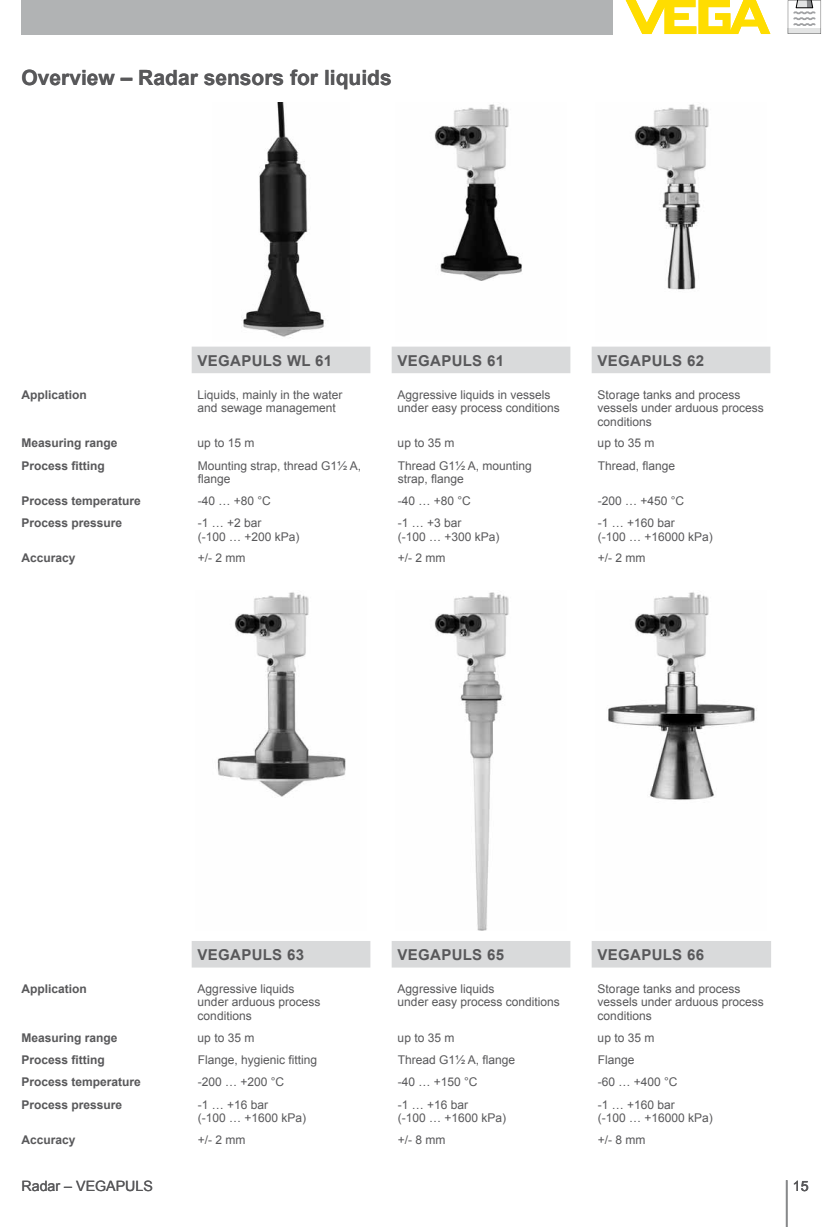
<style>
.page{position:relative;width:835px;height:1227px;background:#fff}
.page>*{position:absolute;margin:0;border:0;box-sizing:border-box;transform-origin:0 0}
.t1{font:700 21px "Arial";color:#58585a}
.t2{font:700 15px "Arial";letter-spacing:.02em;color:#58585a}
.t3{font:14.25px "Arial";color:#58585a}
.t4{font:12px/13.5px "Arial";color:#58585a}
.t5{font:700 12px "Arial";color:#58585a}
</style>
<div class="page">
<hr style="left:785px;top:1180px;width:2px;height:47px;background:#87888a">
<img style="left:241px;top:102px;width:83px;height:236px">
<img style="left:434px;top:104px;width:88px;height:177px">
<img style="left:634px;top:104px;width:75px;height:186px">
<img style="left:217px;top:592px;width:129px;height:205px">
<img style="left:434px;top:592px;width:75px;height:338px">
<svg style="left:787px;top:0;width:33px;height:34px"></svg>
<div style="left:21px;top:0;width:591px;height:34px;background:#b1b3b4"></div>
<svg style="left:625px;top:0;width:145px;height:34px"></svg>
<img style="left:608px;top:592px;width:149px;height:208px">
<svg style="left:192px;top:941px;width:579px;height:26px;background:#dbdcdd"></svg>
<svg style="left:192px;top:347px;width:578px;height:26px;background:#dbdcdd"></svg>
<h1 class="t1" style="left:21px;top:64px;width:371px">Overview – Radar sensors for liquids</h1>
<p class="t2" style="left:197px;top:350px;width:136px">VEGAPULS WL 61</p>
<p class="t2" style="left:397px;top:350px;width:108px">VEGAPULS 61</p>
<p class="t2" style="left:597px;top:350px;width:108px">VEGAPULS 62</p>
<p class="t5" style="left:21px;top:386px;width:67px">Application</p>
<p class="t4" style="left:197px;top:388px;width:146px">Liquids, mainly in the water and sewage management</p>
<p class="t4" style="left:397px;top:388px;width:164px">Aggressive liquids in vessels under easy process conditions</p>
<p class="t4" style="left:597px;top:388px;width:168px">Storage tanks and process vessels under arduous process conditions</p>
<p class="t5" style="left:21px;top:435px;width:98px">Measuring range</p>
<p class="t4" style="left:198px;top:436px;width:58px">up to 15 m</p>
<p class="t4" style="left:397px;top:436px;width:58px">up to 35 m</p>
<p class="t4" style="left:597px;top:436px;width:58px">up to 35 m</p>
<p class="t5" style="left:21px;top:457px;width:85px">Process fitting</p>
<p class="t4" style="left:198px;top:459px;width:165px">Mounting strap, thread G1½ A, flange</p>
<p class="t4" style="left:397px;top:459px;width:136px">Thread G1½ A, mounting strap, flange</p>
<p class="t4" style="left:597px;top:459px;width:79px">Thread, flange</p>
<p class="t5" style="left:22px;top:493px;width:121px">Process temperature</p>
<p class="t4" style="left:198px;top:494px;width:75px">-40 … +80 °C</p>
<p class="t4" style="left:397px;top:494px;width:75px">-40 … +80 °C</p>
<p class="t4" style="left:597px;top:494px;width:88px">-200 … +450 °C</p>
<p class="t5" style="left:22px;top:515px;width:102px">Process pressure</p>
<p class="t4" style="left:198px;top:516px;width:103px">-1 … +2 bar<br>(-100 … +200 kPa)</p>
<p class="t4" style="left:397px;top:516px;width:103px">-1 … +3 bar<br>(-100 … +300 kPa)</p>
<p class="t4" style="left:597px;top:516px;width:117px">-1 … +160 bar<br>(-100 … +16000 kPa)</p>
<p class="t5" style="left:22px;top:550px;width:56px">Accuracy</p>
<p class="t4" style="left:198px;top:551px;width:49px">+/- 2 mm</p>
<p class="t4" style="left:397px;top:551px;width:49px">+/- 2 mm</p>
<p class="t4" style="left:597px;top:551px;width:49px">+/- 2 mm</p>
<p class="t2" style="left:197px;top:945px;width:108px">VEGAPULS 63</p>
<p class="t2" style="left:397px;top:945px;width:108px">VEGAPULS 65</p>
<p class="t2" style="left:597px;top:945px;width:108px">VEGAPULS 66</p>
<p class="t5" style="left:21px;top:980px;width:67px">Application</p>
<p class="t4" style="left:197px;top:982px;width:124px">Aggressive liquids under arduous process conditions</p>
<p class="t4" style="left:397px;top:982px;width:164px">Aggressive liquids<br>under easy process conditions</p>
<p class="t4" style="left:597px;top:982px;width:168px">Storage tanks and process vessels under arduous process conditions</p>
<p class="t5" style="left:21px;top:1029px;width:98px">Measuring range</p>
<p class="t4" style="left:198px;top:1031px;width:58px">up to 35 m</p>
<p class="t4" style="left:397px;top:1031px;width:58px">up to 35 m</p>
<p class="t4" style="left:597px;top:1031px;width:58px">up to 35 m</p>
<p class="t5" style="left:21px;top:1052px;width:85px">Process fitting</p>
<p class="t4" style="left:198px;top:1053px;width:121px">Flange, hygienic fitting</p>
<p class="t4" style="left:397px;top:1053px;width:119px">Thread G1½ A, flange</p>
<p class="t4" style="left:597px;top:1053px;width:38px">Flange</p>
<p class="t5" style="left:22px;top:1074px;width:121px">Process temperature</p>
<p class="t4" style="left:198px;top:1075px;width:88px">-200 … +200 °C</p>
<p class="t4" style="left:397px;top:1075px;width:81px">-40 … +150 °C</p>
<p class="t4" style="left:597px;top:1075px;width:81px">-60 … +400 °C</p>
<p class="t5" style="left:22px;top:1096px;width:102px">Process pressure</p>
<p class="t4" style="left:198px;top:1098px;width:110px">-1 … +16 bar<br>(-100 … +1600 kPa)</p>
<p class="t4" style="left:397px;top:1098px;width:110px">-1 … +16 bar<br>(-100 … +1600 kPa)</p>
<p class="t4" style="left:597px;top:1098px;width:117px">-1 … +160 bar<br>(-100 … +16000 kPa)</p>
<p class="t5" style="left:22px;top:1131px;width:56px">Accuracy</p>
<p class="t4" style="left:198px;top:1133px;width:49px">+/- 2 mm</p>
<p class="t4" style="left:397px;top:1133px;width:49px">+/- 8 mm</p>
<p class="t4" style="left:597px;top:1133px;width:49px">+/- 8 mm</p>
<p class="t3" style="left:21px;top:1176px;width:133px">Radar – VEGAPULS</p>
<p class="t3" style="left:792px;top:1176px;width:17px">15</p>
</div>
